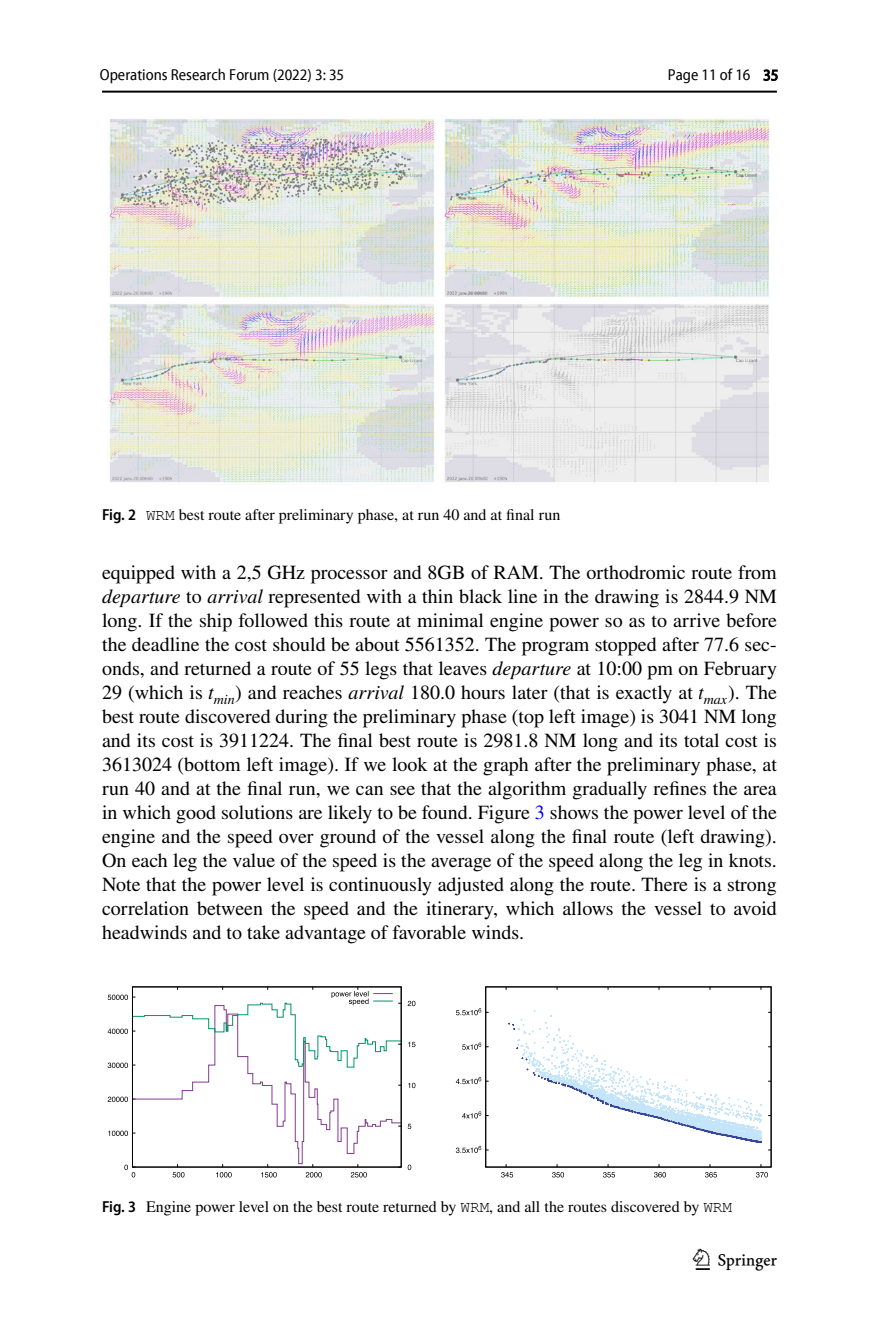
<style>
.page{position:relative;width:879px;height:1333px;background:#fff}
.page>*{position:absolute;margin:0;border:0;box-sizing:border-box;transform-origin:0 0}
.t1{font:30px "Springnew Regular 3";color:#000}
.t2{font:20px/24px "STIX";color:#000;text-align:justify}
.t3{font:16px "STIX";color:#000}
.t4{font:semi-condensed 16px "Myriad Pro Unic";color:#000}
.s1{font-family:"Myriad Pro";font-weight:600;font-stretch:semi-condensed}
.s2{font-family:"Courier New"}
.s3{font-style:italic}
.s4{font-family:"STIX General Italic 70"}
.s5{font-family:"STIX General Italic 71"}
.s6{color:#00f}
</style>
<div class="page">
<hr style="left:102px;top:91px;width:675px;height:2px;background:#000">
<img style="left:108px;top:116px;width:662px;height:369px">
<svg style="left:108px;top:987px;width:294px;height:190px"></svg>
<svg style="left:132px;top:986px;width:637px;height:181px"></svg>
<svg style="left:456px;top:1145px;width:25px;height:7px"></svg>
<svg style="left:462px;top:1111px;width:27px;height:7px"></svg>
<svg style="left:456px;top:1076px;width:33px;height:8px"></svg>
<svg style="left:462px;top:1042px;width:27px;height:7px"></svg>
<svg style="left:456px;top:1008px;width:33px;height:7px"></svg>
<svg style="left:501px;top:1163px;width:12px;height:14px"></svg>
<svg style="left:552px;top:1163px;width:12px;height:14px"></svg>
<svg style="left:603px;top:1163px;width:12px;height:14px"></svg>
<svg style="left:654px;top:1163px;width:12px;height:14px"></svg>
<svg style="left:705px;top:1163px;width:12px;height:14px"></svg>
<svg style="left:756px;top:1163px;width:12px;height:14px"></svg>
<svg style="left:508px;top:1009px;width:254px;height:134px"></svg>
<div style="left:485px;top:986px;width:286px;height:181px;border:1px solid #000"></div>
<p class="t4" style="left:100px;top:69px;width:246px">Operations Research Forum (2022) 3: 35</p>
<p class="t4" style="left:668px;top:69px;width:112px">Page 11 of 16 35</p>
<p class="t3" style="left:102px;top:503px;width:460px"><span class="s1">Fig. 2</span> <span class="s2">WRM</span> best route after preliminary phase, at run 40 and at final run</p>
<p class="t2" style="left:102px;top:561px;width:676px">equipped with a 2,5 GHz processor and 8GB of RAM. The orthodromic route from <span class="s3">departure</span> to <span class="s3">arrival</span> represented with a thin black line in the drawing is 2844.9 NM long. If the ship followed this route at minimal engine power so as to arrive before the deadline the cost should be about 5561352. The program stopped after 77.6 sec&shy;onds, and returned a route of 55 legs that leaves <span class="s3">departure</span> at 10:00 pm on February 29 (which is <span class="s4">t</span><sub>min</sub>) and reaches <span class="s3">arrival</span> 180.0 hours later (that is exactly at <span class="s5">t</span><sub>max</sub>). The best route discovered during the preliminary phase (top left image) is 3041 NM long and its cost is 3911224. The final best route is 2981.8 NM long and its total cost is 3613024 (bottom left image). If we look at the graph after the preliminary phase, at run 40 and at the final run, we can see that the algorithm gradually refines the area in which good solutions are likely to be found. Figure <span class="s6">3</span> shows the power level of the engine and the speed over ground of the vessel along the final route (left drawing).<br>On each leg the value of the speed is the average of the speed along the leg in knots.<br>Note that the power level is continuously adjusted along the route. There is a strong correlation between the speed and the itinerary, which allows the vessel to avoid headwinds and to take advantage of favorable winds.</p>
<p class="t3" style="left:102px;top:1195px;width:631px"><span class="s1">Fig. 3</span> Engine power level on the best route returned by <span class="s2">WRM</span>, and all the routes discovered by <span class="s2">WRM</span></p>
<h1 class="t1" style="left:696px;top:1248px;width:83px">1 3</h1>
</div>
